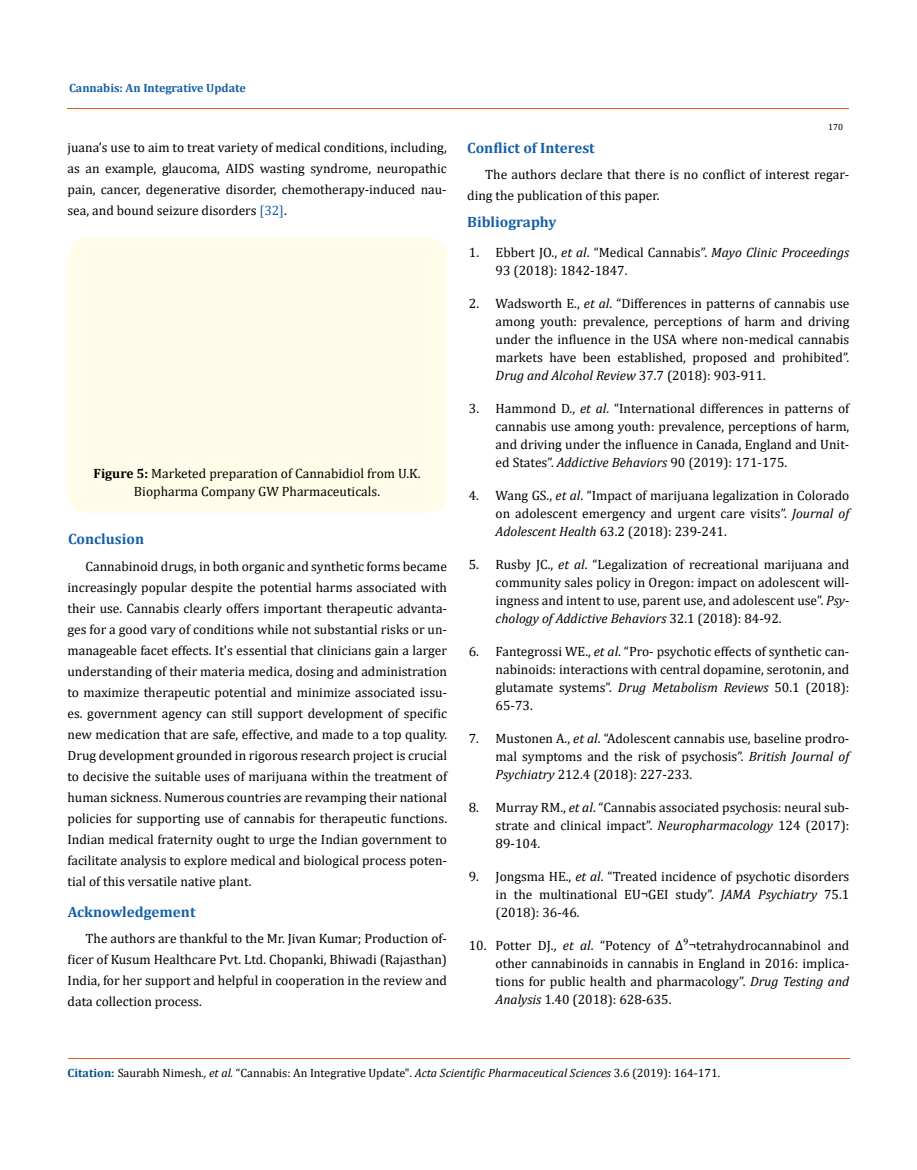
<style>
.page{position:relative;width:917px;height:1170px;background:#fff}
.page>*{position:absolute;margin:0;border:0;box-sizing:border-box;transform-origin:0 0}
.t1{font:700 15px "Cambria";color:#1560a6}
.t2{font:13.5px/18px "Cambria";color:#000;text-align:justify}
.t3{font:12px "Cambria";color:#000}
.t4{font:700 12px "Cambria";color:#1560a6}
.t5{font:9px "Cambria";color:#000}
.s1{color:#1560a6}
.s2{font-weight:700}
.s3{font-style:italic}
.s4{font-weight:700;color:#035089}
</style>
<div class="page">
<hr style="left:67px;top:109px;width:782px;height:1px;background:#e05d1a">
<div style="left:67px;top:238px;width:380px;height:275px;background:#fffde9;border-radius:18px"></div>
<hr style="left:68px;top:1058px;width:781px;height:1px;background:#e05d1a">
<p class="t4" style="left:69px;top:79px;width:178px">Cannabis: An Integrative Update</p>
<p class="t2" style="left:67px;top:136px;width:381px;line-height:21px">juana’s use to aim to treat variety of medical conditions, including, as an example, glaucoma, AIDS wasting syndrome, neuropathic pain, cancer, degenerative disorder, chemotherapy-induced nau&shy;sea, and bound seizure disorders <span class="s1">[32]</span>.</p>
<p class="t2" style="left:94px;top:465px;width:328px;text-align:center"><span class="s2">Figure 5:</span> Marketed preparation of Cannabidiol from U.K.<br>Biopharma Company GW Pharmaceuticals.</p>
<p class="t1" style="left:68px;top:528px;width:77px">Conclusion</p>
<p class="t2" style="left:67px;top:555px;width:381px;line-height:21px;text-indent:18px">Cannabinoid drugs, in both organic and synthetic forms became increasingly popular despite the potential harms associated with their use. Cannabis clearly offers important therapeutic advanta&shy;ges for a good vary of conditions while not substantial risks or un&shy;manageable facet effects. It's essential that clinicians gain a larger understanding of their materia medica, dosing and administration to maximize therapeutic potential and minimize associated issu&shy;es. government agency can still support development of specific new medication that are safe, effective, and made to a top quality.<br>Drug development grounded in rigorous research project is crucial to decisive the suitable uses of marijuana within the treatment of human sickness. Numerous countries are revamping their national policies for supporting use of cannabis for therapeutic functions.<br>Indian medical fraternity ought to urge the Indian government to facilitate analysis to explore medical and biological process poten&shy;tial of this versatile native plant.</p>
<p class="t1" style="left:68px;top:901px;width:129px">Acknowledgement</p>
<p class="t2" style="left:68px;top:928px;width:381px;line-height:21px;text-indent:18px">The authors are thankful to the Mr. Jivan Kumar; Production of&shy;ficer of Kusum Healthcare Pvt. Ltd. Chopanki, Bhiwadi (Rajasthan)<br>India, for her support and helpful in cooperation in the review and data collection process.</p>
<p class="t5" style="left:828px;top:122px;width:16px">170</p>
<p class="t1" style="left:467px;top:137px;width:129px">Conflict of Interest</p>
<p class="t2" style="left:467px;top:164px;width:384px;line-height:21px;text-indent:18px">The authors declare that there is no conflict of interest regar&shy;ding the publication of this paper.</p>
<p class="t1" style="left:467px;top:211px;width:91px">Bibliography</p>
<p class="t2" style="left:495px;top:243px;width:355px;text-indent:-27px">1. Ebbert JO., <span class="s3">et al</span>. “Medical Cannabis”. <span class="s3">Mayo Clinic Proceedings<br></span>93 (2018): 1842-1847.</p>
<p class="t2" style="left:495px;top:294px;width:355px;text-indent:-27px">2. Wadsworth E., <span class="s3">et al</span>. “Differences in patterns of cannabis use among youth: prevalence, perceptions of harm and driving under the influence in the USA where non-medical cannabis markets have been established, proposed and prohibited”.<br><span class="s3">Drug and Alcohol Review</span> 37.7 (2018): 903-911.</p>
<p class="t2" style="left:495px;top:399px;width:355px;text-indent:-27px">3. Hammond D., <span class="s3">et al</span>. “International differences in patterns of cannabis use among youth: prevalence, perceptions of harm, and driving under the influence in Canada, England and Unit&shy;ed States”. <span class="s3">Addictive Behaviors</span> 90 (2019): 171-175.</p>
<p class="t2" style="left:495px;top:486px;width:355px;text-indent:-27px">4. Wang GS., <span class="s3">et al</span>. “Impact of marijuana legalization in Colorado on adolescent emergency and urgent care visits”. <span class="s3">Journal of Adolescent Health</span> 63.2 (2018): 239-241.</p>
<p class="t2" style="left:495px;top:555px;width:355px;text-indent:-27px">5. Rusby JC., <span class="s3">et al</span>. “Legalization of recreational marijuana and community sales policy in Oregon: impact on adolescent will&shy;ingness and intent to use, parent use, and adolescent use”. <span class="s3">Psy&shy;chology of Addictive Behaviors</span> 32.1 (2018): 84-92.</p>
<p class="t2" style="left:495px;top:642px;width:355px;text-indent:-27px">6. Fantegrossi WE., <span class="s3">et al</span>. “Pro- psychotic effects of synthetic can&shy;nabinoids: interactions with central dopamine, serotonin, and glutamate systems”. <span class="s3">Drug Metabolism Reviews</span> 50.1 (2018):<br>65-73.</p>
<p class="t2" style="left:495px;top:729px;width:355px;text-indent:-27px">7. Mustonen A., <span class="s3">et al</span>. “Adolescent cannabis use, baseline prodro&shy;mal symptoms and the risk of psychosis”. <span class="s3">British Journal of Psychiatry</span> 212.4 (2018): 227-233.</p>
<p class="t2" style="left:495px;top:798px;width:355px;text-indent:-27px">8. Murray RM., <span class="s3">et al</span>. “Cannabis associated psychosis: neural sub&shy;strate and clinical impact”. <span class="s3">Neuropharmacology</span> 124 (2017):<br>89-104.</p>
<p class="t2" style="left:495px;top:867px;width:355px;text-indent:-27px">9. Jongsma HE., <span class="s3">et al</span>. “Treated incidence of psychotic disorders in the multinational EU¬GEI study”. <span class="s3">JAMA Psychiatry</span> 75.1 (2018): 36-46.</p>
<p class="t2" style="left:495px;top:936px;width:355px;text-indent:-27px">10. Potter DJ., <span class="s3">et al</span>. “Potency of Δ⁹¬tetrahydrocannabinol and other cannabinoids in cannabis in England in 2016: implica&shy;tions for public health and pharmacology”. <span class="s3">Drug Testing and Analysis</span> 1.40 (2018): 628-635.</p>
<p class="t3" style="left:68px;top:1066px;width:654px"><span class="s4">Citation:</span> Saurabh Nimesh<span class="s3">., et al.</span> “Cannabis: An Integrative Update". <span class="s3">Acta Scientific Pharmaceutical Sciences</span> 3.6 (2019): 164-171.</p>
</div>
